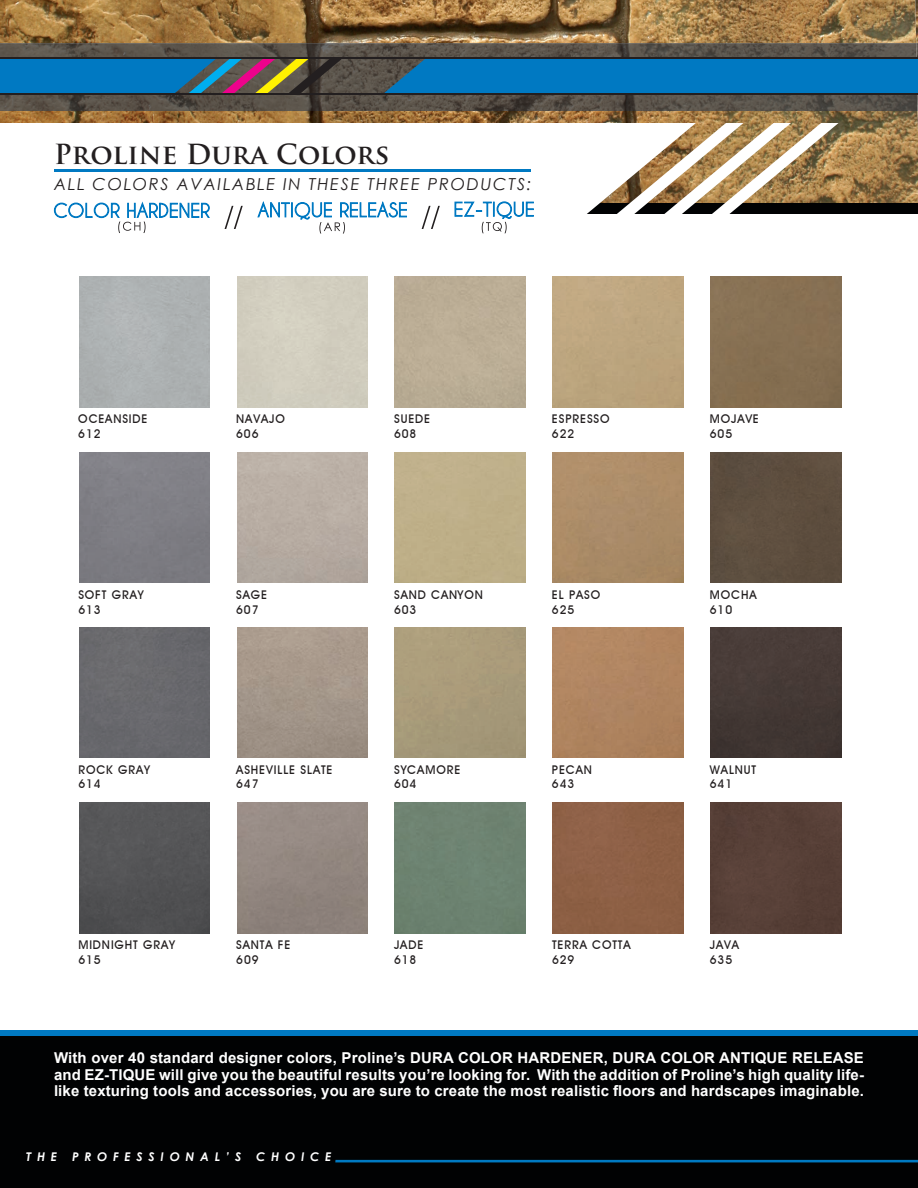
<style>
.page{position:relative;width:918px;height:1188px;background:#fff}
.page>*{position:absolute;margin:0;border:0;box-sizing:border-box;transform-origin:0 0}
.t1{font:700 27px "Trajan Pro";letter-spacing:.005em;color:#231f20}
.t2{font:italic 16.5px "Century Gothic";letter-spacing:.1em;color:#231f20}
.t3{font:700 15px/16.5px "Arial";letter-spacing:.01em;color:#fff;text-align:justify}
.t4{font:700 12px "Decker";letter-spacing:.075em;color:#231f20}
.t5{font:italic 700 12px "Century Gothic";color:#fff}
</style>
<div class="page">
<div style="left:0;top:1032px;width:918px;height:156px;background:#010203"></div>
<img style="left:0;top:0;width:918px;height:203px">
<img style="left:915px;top:0;width:3px;height:132px">
<div style="left:79px;top:627px;width:131px;height:131px;background:#68686d"></div>
<div style="left:79px;top:803px;width:131px;height:130px;background:#545456"></div>
<div style="left:395px;top:803px;width:130px;height:130px;background:#6d8271"></div>
<div style="left:553px;top:803px;width:130px;height:130px;background:#8d6045"></div>
<div style="left:711px;top:803px;width:130px;height:130px;background:#574037"></div>
<div style="left:553px;top:627px;width:130px;height:131px;background:#b08460"></div>
<div style="left:711px;top:627px;width:130px;height:131px;background:#453935"></div>
<div style="left:553px;top:452px;width:130px;height:131px;background:#ac8c68"></div>
<div style="left:711px;top:452px;width:130px;height:131px;background:#5d4e3f"></div>
<div style="left:711px;top:277px;width:130px;height:130px;background:#866f52"></div>
<div style="left:0;top:1030px;width:918px;height:6px;background:#0079c2"></div>
<div style="left:586px;top:203px;width:332px;height:10px;background:#010203"></div>
<img style="left:0;top:43px;width:916px;height:68px">
<img style="left:916px;top:43px;width:2px;height:68px">
<div style="left:383px;top:58px;width:535px;height:35px;background:#0079c2"></div>
<svg style="left:0;top:58px;width:343px;height:35px;background:#2c6a8e"></svg>
<hr style="left:0;top:57px;width:918px;height:1px;background:#231f20">
<hr style="left:0;top:93px;width:918px;height:1px;background:#231f20">
<svg style="left:0;top:123px;width:839px;height:91px"></svg>
<hr style="left:54px;top:169px;width:477px;height:2px;background:#0079c2">
<svg style="left:225px;top:206px;width:18px;height:23px"></svg>
<svg style="left:422px;top:206px;width:18px;height:23px"></svg>
<svg style="left:54px;top:201px;width:157px;height:32px"></svg>
<svg style="left:257px;top:200px;width:150px;height:34px"></svg>
<svg style="left:454px;top:201px;width:80px;height:32px"></svg>
<hr style="left:335px;top:1160px;width:583px;height:2px;background:#0079c2">
<h1 class="t1" style="left:54px;top:138px;width:337px">Proline Dura Colors</h1>
<p class="t2" style="left:54px;top:174px;width:479px">ALL COLORS AVAILABLE IN THESE THREE PRODUCTS:</p>
<p class="t4" style="left:78px;top:412px;width:71px">OCEANSIDE</p>
<p class="t4" style="left:236px;top:412px;width:50px">NAVAJO</p>
<p class="t4" style="left:394px;top:412px;width:38px">SUEDE</p>
<p class="t4" style="left:552px;top:412px;width:59px">ESPRESSO</p>
<p class="t4" style="left:710px;top:412px;width:50px">MOJAVE</p>
<p class="t4" style="left:78px;top:427px;width:24px">612</p>
<p class="t4" style="left:236px;top:427px;width:24px">606</p>
<p class="t4" style="left:394px;top:427px;width:24px">608</p>
<p class="t4" style="left:552px;top:427px;width:24px">622</p>
<p class="t4" style="left:710px;top:427px;width:24px">605</p>
<p class="t4" style="left:78px;top:587px;width:67px">SOFT GRAY</p>
<p class="t4" style="left:236px;top:587px;width:33px">SAGE</p>
<p class="t4" style="left:394px;top:587px;width:90px">SAND CANYON</p>
<p class="t4" style="left:552px;top:587px;width:50px">EL PASO</p>
<p class="t4" style="left:710px;top:587px;width:48px">MOCHA</p>
<p class="t4" style="left:78px;top:602px;width:24px">613</p>
<p class="t4" style="left:236px;top:602px;width:24px">607</p>
<p class="t4" style="left:394px;top:602px;width:24px">603</p>
<p class="t4" style="left:552px;top:602px;width:24px">625</p>
<p class="t4" style="left:710px;top:602px;width:24px">610</p>
<p class="t4" style="left:78px;top:762px;width:73px">ROCK GRAY</p>
<p class="t4" style="left:236px;top:762px;width:98px">ASHEVILLE SLATE</p>
<p class="t4" style="left:394px;top:762px;width:68px">SYCAMORE</p>
<p class="t4" style="left:552px;top:762px;width:42px">PECAN</p>
<p class="t4" style="left:710px;top:762px;width:48px">WALNUT</p>
<p class="t4" style="left:78px;top:777px;width:24px">614</p>
<p class="t4" style="left:236px;top:777px;width:24px">647</p>
<p class="t4" style="left:394px;top:777px;width:24px">604</p>
<p class="t4" style="left:552px;top:777px;width:24px">643</p>
<p class="t4" style="left:710px;top:777px;width:24px">641</p>
<p class="t4" style="left:78px;top:938px;width:98px">MIDNIGHT GRAY</p>
<p class="t4" style="left:236px;top:938px;width:56px">SANTA FE</p>
<p class="t4" style="left:394px;top:938px;width:31px">JADE</p>
<p class="t4" style="left:552px;top:938px;width:80px">TERRA COTTA</p>
<p class="t4" style="left:710px;top:938px;width:31px">JAVA</p>
<p class="t4" style="left:78px;top:953px;width:24px">615</p>
<p class="t4" style="left:236px;top:953px;width:24px">609</p>
<p class="t4" style="left:394px;top:953px;width:24px">618</p>
<p class="t4" style="left:552px;top:953px;width:24px">629</p>
<p class="t4" style="left:710px;top:953px;width:24px">635</p>
<p class="t3" style="left:54px;top:1050px;width:812px">With over 40 standard designer colors, Proline’s DURA COLOR HARDENER, DURA COLOR ANTIQUE RELEASE and EZ-TIQUE will give you the beautiful results you’re looking for. With the addition of Proline’s high quality life&shy;like texturing tools and accessories, you are sure to create the most realistic floors and hardscapes imaginable.</p>
<p class="t5" style="left:26px;top:1149px;width:307px">T H E P R O F E S S I O N A L ’ S C H O I C E</p>
</div>
